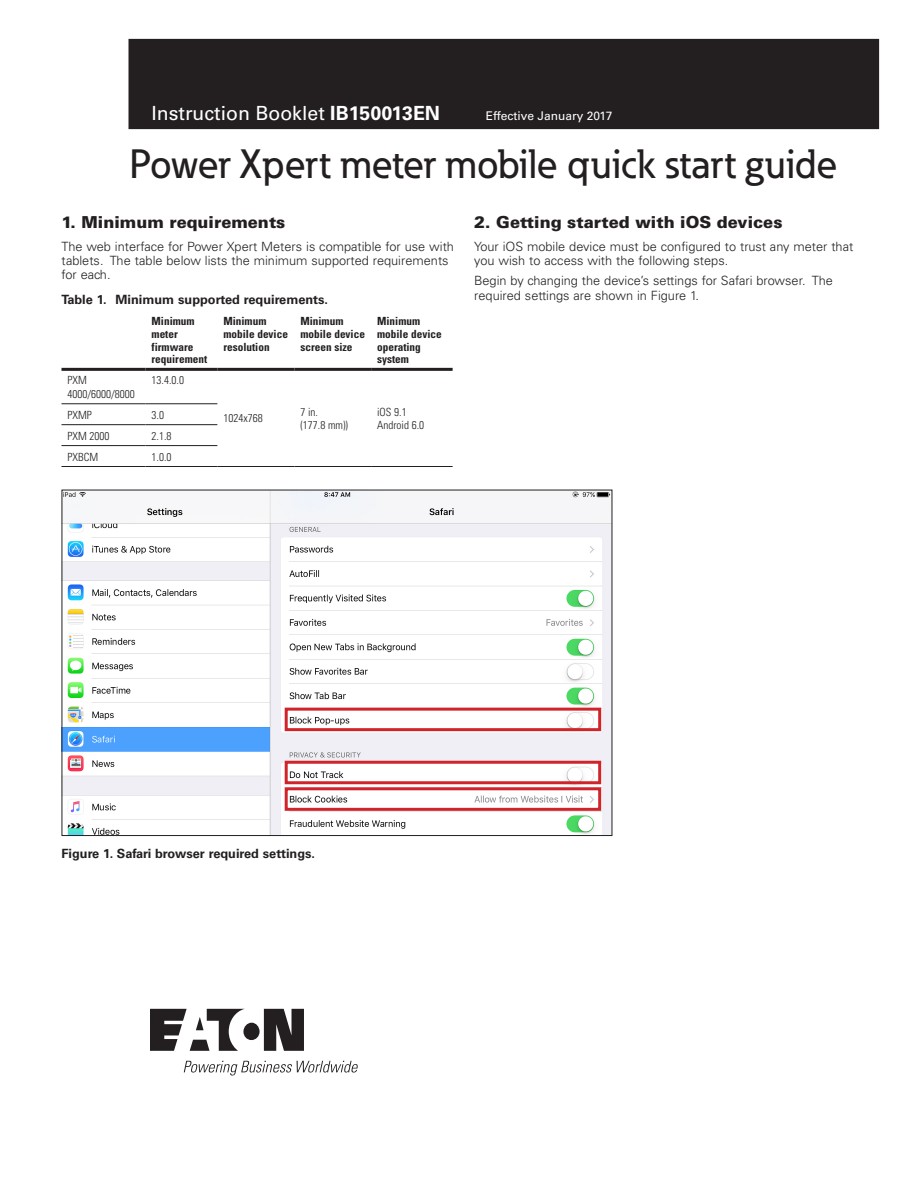
<style>
.page{position:relative;width:918px;height:1188px;background:#fff}
.page>*{position:absolute;margin:0;border:0;box-sizing:border-box;transform-origin:0 0}
._00_Product{font:500 40.5px "Eaton";color:#231f20}
._00_Application{font:19.5px "Univers";color:#fff}
._01_Head1{font:900 16.5px "Univers";color:#231f20}
._02_Body{font:300 12.75px/14.2px "Univers";color:#231f20}
.t1{font:700 12.75px "Univers LT";color:#231f20}
._00_Brand_Effective{font:12px "Univers";color:#fff}
._03_Table_Heading{font:700 condensed 11.25px/12.8px "Univers";color:#231f20}
._03_Table_Text{font:300 condensed 11.25px/13.5px "Univers";color:#231f20}
.s1{font-family:"Univers LT";font-weight:700}
</style>
<div class="page">
<div style="left:129px;top:39px;width:750px;height:90px;background:#231f20"></div>
<svg style="left:150px;top:1009px;width:154px;height:42px"></svg>
<svg style="left:184px;top:1061px;width:174px;height:15px"></svg>
<hr style="left:62px;top:466px;width:84px;height:1px;background:#231f20">
<hr style="left:146px;top:466px;width:71px;height:1px;background:#231f20">
<hr style="left:62px;top:368px;width:84px;height:3px;background:#231f20">
<hr style="left:146px;top:368px;width:71px;height:3px;background:#231f20">
<hr style="left:217px;top:368px;width:77px;height:3px;background:#231f20">
<hr style="left:294px;top:368px;width:77px;height:3px;background:#231f20">
<hr style="left:371px;top:368px;width:82px;height:3px;background:#231f20">
<hr style="left:62px;top:403px;width:84px;height:1px;background:#231f20">
<hr style="left:146px;top:403px;width:71px;height:1px;background:#231f20">
<hr style="left:217px;top:466px;width:77px;height:1px;background:#231f20">
<hr style="left:294px;top:466px;width:77px;height:1px;background:#231f20">
<hr style="left:371px;top:466px;width:82px;height:1px;background:#231f20">
<hr style="left:62px;top:424px;width:84px;height:1px;background:#231f20">
<hr style="left:146px;top:424px;width:71px;height:1px;background:#231f20">
<hr style="left:62px;top:445px;width:84px;height:1px;background:#231f20">
<hr style="left:146px;top:445px;width:71px;height:1px;background:#231f20">
<img style="left:64px;top:492px;width:546px;height:342px">
<div style="left:285px;top:708px;width:316px;height:23px;border:3px solid #d1232a"></div>
<div style="left:285px;top:787px;width:316px;height:24px;border:3px solid #d1232a"></div>
<div style="left:285px;top:761px;width:316px;height:23px;border:3px solid #d1232a"></div>
<p class="_00_Application" style="left:152px;top:101px;width:290px">Instruction Booklet <span class="s1">IB150013EN</span></p>
<p class="_00_Brand_Effective" style="left:486px;top:109px;width:128px">Effective January 2017</p>
<p class="_00_Product" style="left:130px;top:139px;width:709px">Power Xpert meter mobile quick start guide</p>
<p class="_01_Head1" style="left:62px;top:211px;width:226px">1. Minimum requirements</p>
<p class="_02_Body" style="left:62px;top:239px;width:394px">The web interface for Power Xpert Meters is compatible for use with tablets. The table below lists the minimum supported requirements for each.</p>
<p class="t1" style="left:62px;top:292px;width:268px">Table 1. Minimum supported requirements.</p>
<p class="_03_Table_Heading" style="left:152px;top:315px;width:57px">Minimum meter firmware requirement</p>
<p class="_03_Table_Heading" style="left:223px;top:315px;width:66px">Minimum mobile device resolution</p>
<p class="_03_Table_Heading" style="left:300px;top:315px;width:66px">Minimum mobile device screen size</p>
<p class="_03_Table_Heading" style="left:377px;top:315px;width:66px">Minimum mobile device operating system</p>
<p class="_03_Table_Text" style="left:68px;top:374px;width:69px">PXM<br>4000/6000/8000</p>
<p class="_03_Table_Text" style="left:152px;top:374px;width:34px">13.4.0.0</p>
<p class="_03_Table_Text" style="left:223px;top:412px;width:41px">1024x768</p>
<p class="_03_Table_Text" style="left:300px;top:405px;width:49px">7 in.<br>(177.8 mm))</p>
<p class="_03_Table_Text" style="left:377px;top:405px;width:31px">iOS 9.1</p>
<p class="_01_Head1" style="left:474px;top:211px;width:310px">2. Getting started with iOS devices</p>
<p class="_02_Body" style="left:474px;top:239px;width:381px">Your iOS mobile device must be configured to trust any meter that you wish to access with the following steps.</p>
<p class="_02_Body" style="left:474px;top:274px;width:360px">Begin by changing the device’s settings for Safari browser. The required settings are shown in Figure 1.</p>
<p class="_03_Table_Text" style="left:68px;top:408px;width:26px">PXMP</p>
<p class="_03_Table_Text" style="left:152px;top:408px;width:14px">3.0</p>
<p class="_03_Table_Text" style="left:68px;top:429px;width:44px">PXM 2000</p>
<p class="_03_Table_Text" style="left:152px;top:429px;width:21px">2.1.8</p>
<p class="_03_Table_Text" style="left:68px;top:450px;width:32px">PXBCM</p>
<p class="_03_Table_Text" style="left:152px;top:450px;width:21px">1.0.0</p>
<p class="_03_Table_Text" style="left:377px;top:418px;width:49px">Android 6.0</p>
<p class="t1" style="left:62px;top:846px;width:255px">Figure 1. Safari browser required settings.</p>
</div>
